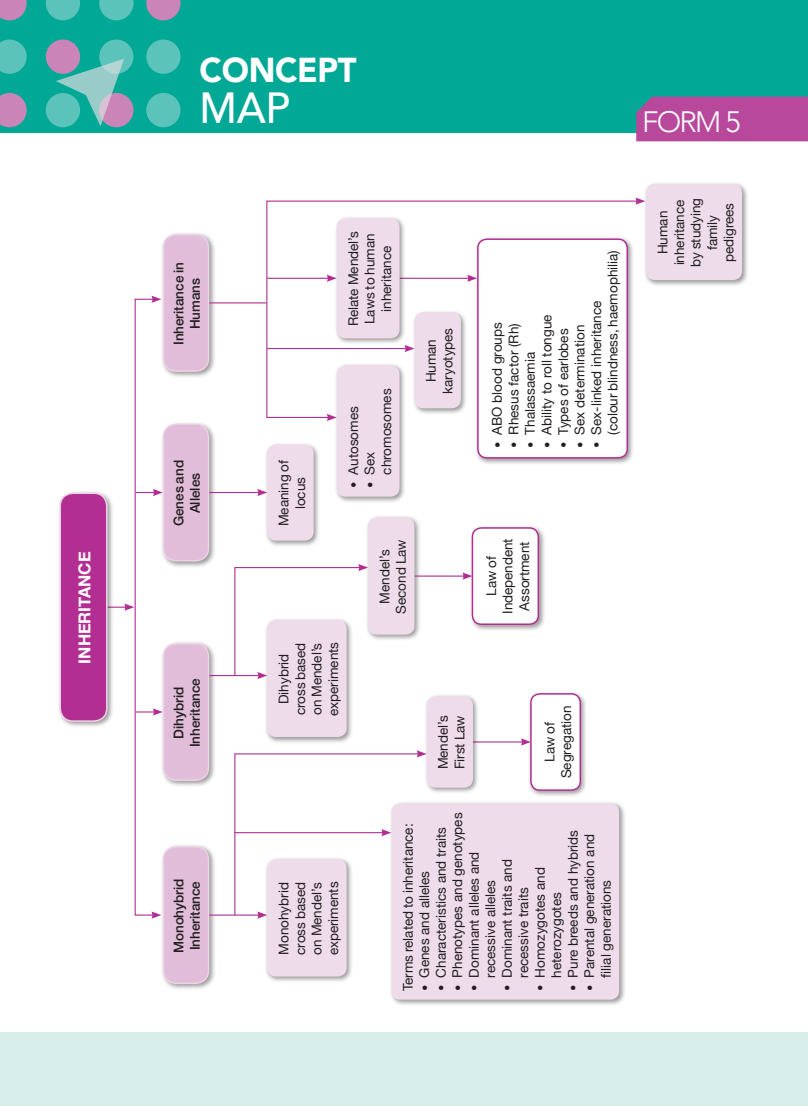
<style>
.page{position:relative;width:808px;height:1106px;background:#fff}
.page>*{position:absolute;margin:0;border:0;box-sizing:border-box;transform-origin:0 0}
.t1{font:500 43.5px "Avenir";color:#fff;scale:.95 1}
.t2{font:900 34.5px "Avenir";letter-spacing:-.01em;color:#fff;scale:.95 1}
.t3{font:300 29.4px "Avenir";color:#fff}
.t4{font:700 16.5px "Helvetica Neue";color:#fff}
.t5{font:13.5px/16.5px "Helvetica Neue";color:#231f20;text-align:center}
.t6{font:500 13.5px/16.5px "Helvetica Neue";letter-spacing:-.005em;color:#231f20;text-align:center}
.s1{font-family:"Times New Roman";font-size:18px}
</style>
<div class="page">
<div style="left:0;top:1032px;width:808px;height:74px;background:#d6edea"></div>
<div style="left:0;top:0;width:808px;height:132px;background:#00a895"></div>
<svg style="left:99px;top:0;width:34px;height:20px"></svg>
<div style="left:99px;top:40px;width:34px;height:34px;background:#5bc3b9;border-radius:50%"></div>
<div style="left:99px;top:93px;width:34px;height:34px;background:#cb84b8;border-radius:50%"></div>
<svg style="left:46px;top:0;width:34px;height:20px"></svg>
<div style="left:46px;top:40px;width:34px;height:34px;background:#cb84b8;border-radius:50%"></div>
<div style="left:46px;top:93px;width:34px;height:34px;background:#5bc3b9;border-radius:50%"></div>
<svg style="left:0;top:0;width:27px;height:20px"></svg>
<svg style="left:0;top:40px;width:27px;height:34px"></svg>
<svg style="left:0;top:93px;width:27px;height:34px"></svg>
<svg style="left:146px;top:0;width:35px;height:20px"></svg>
<div style="left:146px;top:40px;width:35px;height:34px;background:#5bc3b9;border-radius:50%"></div>
<div style="left:146px;top:93px;width:35px;height:34px;background:#5bc3b9;border-radius:50%"></div>
<svg style="left:56px;top:59px;width:68px;height:67px"></svg>
<div style="left:636px;top:97px;width:172px;height:44px;background:#b8489b"></div>
<div style="left:389px;top:801px;width:237px;height:205px;background:#231f20;opacity:.45"></div>
<div style="left:391px;top:803px;width:228px;height:196px;background:#efdceb;border-radius:9px"></div>
<div style="left:474px;top:236px;width:160px;height:229px;background:#231f20;opacity:.45"></div>
<div style="left:478px;top:239px;width:149px;height:219px;background:#fff;border-radius:9px"></div>
<div style="left:265px;top:857px;width:88px;height:126px;background:#231f20;opacity:.45"></div>
<div style="left:267px;top:859px;width:80px;height:117px;background:#efdceb;border-radius:9px"></div>
<div style="left:334px;top:363px;width:72px;height:140px;background:#231f20;opacity:.45"></div>
<div style="left:337px;top:365px;width:63px;height:131px;background:#efdceb;border-radius:9px"></div>
<div style="left:265px;top:442px;width:55px;height:105px;background:#231f20;opacity:.45"></div>
<div style="left:267px;top:444px;width:47px;height:96px;background:#efdceb;border-radius:9px"></div>
<div style="left:469px;top:525px;width:77px;height:106px;background:#231f20;opacity:.45"></div>
<div style="left:472px;top:528px;width:66px;height:96px;background:#fff;border-radius:9px"></div>
<div style="left:472px;top:527px;width:67px;height:98px;border:2px solid #b32e92;border-radius:9px"></div>
<div style="left:528px;top:691px;width:59px;height:106px;background:#231f20;opacity:.45"></div>
<div style="left:531px;top:694px;width:49px;height:96px;background:#fff;border-radius:9px"></div>
<div style="left:530px;top:693px;width:51px;height:98px;border:2px solid #b32e92;border-radius:9px"></div>
<div style="left:643px;top:181px;width:106px;height:106px;background:#231f20;opacity:.45"></div>
<div style="left:646px;top:184px;width:96px;height:96px;background:#efdceb;border-radius:9px"></div>
<div style="left:265px;top:617px;width:88px;height:127px;background:#231f20;opacity:.45"></div>
<div style="left:267px;top:620px;width:80px;height:117px;background:#efdceb;border-radius:9px"></div>
<div style="left:365px;top:515px;width:56px;height:126px;background:#231f20;opacity:.45"></div>
<div style="left:368px;top:517px;width:46px;height:117px;background:#efdceb;border-radius:9px"></div>
<div style="left:135px;top:299px;width:19px;height:616px;border:1px solid #b32e92"></div>
<svg style="left:151px;top:295px;width:9px;height:8px"></svg>
<svg style="left:151px;top:911px;width:9px;height:7px"></svg>
<svg style="left:136px;top:708px;width:24px;height:7px"></svg>
<svg style="left:136px;top:489px;width:24px;height:7px"></svg>
<svg style="left:114px;top:603px;width:20px;height:8px"></svg>
<div style="left:160px;top:843px;width:56px;height:147px;background:#231f20;opacity:.45"></div>
<div style="left:164px;top:847px;width:45px;height:136px;background:#e1bdd9;border-radius:13px"></div>
<div style="left:163px;top:846px;width:46px;height:138px;border:2px solid #ebd2e5;border-radius:13px"></div>
<div style="left:160px;top:640px;width:56px;height:147px;background:#231f20;opacity:.45"></div>
<div style="left:164px;top:644px;width:45px;height:136px;background:#e1bdd9;border-radius:13px"></div>
<div style="left:163px;top:643px;width:46px;height:138px;border:2px solid #ebd2e5;border-radius:13px"></div>
<div style="left:160px;top:421px;width:56px;height:147px;background:#231f20;opacity:.45"></div>
<div style="left:164px;top:424px;width:45px;height:136px;background:#e1bdd9;border-radius:13px"></div>
<div style="left:163px;top:423px;width:46px;height:138px;border:2px solid #ebd2e5;border-radius:13px"></div>
<div style="left:160px;top:231px;width:56px;height:147px;background:#231f20;opacity:.45"></div>
<div style="left:164px;top:235px;width:45px;height:136px;background:#e1bdd9;border-radius:13px"></div>
<div style="left:163px;top:234px;width:46px;height:138px;border:2px solid #ebd2e5;border-radius:13px"></div>
<div style="left:57px;top:490px;width:57px;height:238px;background:#231f20;opacity:.45"></div>
<div style="left:60px;top:493px;width:47px;height:228px;background:#b32e92;border-radius:13px"></div>
<div style="left:59px;top:492px;width:48px;height:230px;border:2px solid #ebd2e5;border-radius:13px"></div>
<hr style="left:209px;top:914px;width:51px;height:1px;background:#b32e92">
<hr style="left:209px;top:492px;width:51px;height:1px;background:#b32e92">
<svg style="left:257px;top:489px;width:10px;height:7px"></svg>
<hr style="left:414px;top:575px;width:51px;height:1px;background:#b32e92">
<svg style="left:462px;top:572px;width:10px;height:7px"></svg>
<hr style="left:473px;top:741px;width:50px;height:1px;background:#b32e92">
<svg style="left:521px;top:738px;width:10px;height:7px"></svg>
<hr style="left:209px;top:675px;width:51px;height:1px;background:#b32e92">
<svg style="left:234px;top:564px;width:134px;height:115px"></svg>
<svg style="left:234px;top:750px;width:193px;height:168px"></svg>
<svg style="left:266px;top:200px;width:369px;height:218px"></svg>
<svg style="left:635px;top:197px;width:10px;height:8px"></svg>
<svg style="left:327px;top:414px;width:10px;height:7px"></svg>
<hr style="left:209px;top:302px;width:57px;height:1px;background:#b32e92">
<hr style="left:267px;top:348px;width:140px;height:1px;background:#b32e92">
<svg style="left:404px;top:345px;width:10px;height:7px"></svg>
<hr style="left:399px;top:278px;width:70px;height:1px;background:#b32e92">
<svg style="left:467px;top:275px;width:10px;height:7px"></svg>
<hr style="left:267px;top:278px;width:62px;height:1px;background:#b32e92">
<svg style="left:327px;top:275px;width:7px;height:7px"></svg>
<div style="left:334px;top:216px;width:72px;height:129px;background:#231f20;opacity:.45"></div>
<div style="left:337px;top:218px;width:63px;height:120px;background:#efdceb;border-radius:9px"></div>
<div style="left:424px;top:693px;width:56px;height:101px;background:#231f20;opacity:.45"></div>
<div style="left:427px;top:696px;width:46px;height:91px;background:#efdceb;border-radius:9px"></div>
<p class="t4" style="left:72px;top:663px;width:113px;rotate:-90deg">INHERITANCE</p>
<h2 class="t2" style="left:200px;top:40px;width:167px">CONCEPT</h2>
<h1 class="t1" style="left:200px;top:70px;width:96px">MAP</h1>
<h3 class="t3" style="left:642px;top:104px;width:100px">FORM 5</h3>
<p class="t6" style="left:169px;top:345px;width:85px;rotate:-90deg">Inheritance in<br>Humans</p>
<p class="t6" style="left:169px;top:526px;width:68px;rotate:-90deg">Genes and<br>Alleles</p>
<p class="t6" style="left:169px;top:747px;width:71px;rotate:-90deg">Dihybrid<br>Inheritance</p>
<p class="t6" style="left:169px;top:953px;width:76px;text-align:left;rotate:-90deg">Monohybrid<br>Inheritance</p>
<p class="t5" style="left:276px;top:526px;width:68px;rotate:-90deg">Meaning of locus</p>
<p class="t5" style="left:346px;top:326px;width:96px;rotate:-90deg">Relate Mendel’s<br>Laws to human inheritance</p>
<p class="t5" style="left:362px;top:474px;width:88px;text-align:left;text-indent:-14px;rotate:-90deg"><span class="s1">•</span> Sex chromosomes</p>
<p class="t5" style="left:346px;top:488px;width:83px;rotate:-90deg"><span class="s1">•</span> Autosomes</p>
<p class="t5" style="left:377px;top:613px;width:76px;rotate:-90deg">Mendel’s<br>Second Law</p>
<p class="t5" style="left:276px;top:716px;width:75px;rotate:-90deg">Dihybrid cross based on Mendel’s experiments</p>
<p class="t5" style="left:424px;top:394px;width:67px;rotate:-90deg">Human karyotypes</p>
<p class="t5" style="left:436px;top:769px;width:55px;text-align:left;rotate:-90deg">Mendel’s<br>First Law</p>
<p class="t5" style="left:589px;top:434px;width:186px;text-align:left;text-indent:-14px;rotate:-90deg"><span class="s1">•</span> Sex-linked inheritance<br>(colour blindness, haemophilia)</p>
<p class="t5" style="left:539px;top:448px;width:135px;rotate:-90deg"><span class="s1">•</span> Ability to roll tongue</p>
<p class="t5" style="left:490px;top:448px;width:127px;rotate:-90deg"><span class="s1">•</span> ABO blood groups</p>
<p class="t5" style="left:506px;top:448px;width:126px;rotate:-90deg"><span class="s1">•</span> Rhesus factor (Rh)</p>
<p class="t5" style="left:556px;top:448px;width:121px;rotate:-90deg"><span class="s1">•</span> Types of earlobes</p>
<p class="t5" style="left:572px;top:448px;width:125px;rotate:-90deg"><span class="s1">•</span> Sex determination</p>
<p class="t5" style="left:523px;top:448px;width:98px;rotate:-90deg"><span class="s1">•</span> Thalassaemia</p>
<p class="t5" style="left:484px;top:614px;width:77px;rotate:-90deg">Law of<br>Independent<br>Assortment</p>
<p class="t5" style="left:542px;top:778px;width:74px;rotate:-90deg">Law of<br>Segregation</p>
<p class="t5" style="left:276px;top:955px;width:75px;text-align:justify;rotate:-90deg">Monohybrid cross based on Mendel’s experiments</p>
<p class="t5" style="left:450px;top:991px;width:180px;rotate:-90deg"><span class="s1">•</span> Phenotypes and genotypes</p>
<p class="t5" style="left:400px;top:991px;width:169px;rotate:-90deg">Terms related to inheritance:</p>
<p class="t5" style="left:433px;top:991px;width:166px;rotate:-90deg"><span class="s1">•</span> Characteristics and traits</p>
<p class="t5" style="left:565px;top:991px;width:163px;rotate:-90deg"><span class="s1">•</span> Pure breeds and hybrids</p>
<p class="t5" style="left:582px;top:977px;width:145px;text-align:left;text-indent:-14px;rotate:-90deg"><span class="s1">•</span> Parental generation and filial generations</p>
<p class="t5" style="left:466px;top:977px;width:128px;text-align:left;text-indent:-14px;rotate:-90deg"><span class="s1">•</span> Dominant alleles and recessive alleles</p>
<p class="t5" style="left:499px;top:977px;width:120px;text-align:left;text-indent:-14px;rotate:-90deg"><span class="s1">•</span> Dominant traits and recessive traits</p>
<p class="t5" style="left:532px;top:977px;width:112px;text-align:left;text-indent:-14px;rotate:-90deg"><span class="s1">•</span> Homozygotes and heterozygotes</p>
<p class="t5" style="left:417px;top:991px;width:122px;rotate:-90deg"><span class="s1">•</span> Genes and alleles</p>
<p class="t5" style="left:655px;top:267px;width:70px;rotate:-90deg">Human inheritance by studying family pedigrees</p>
</div>
